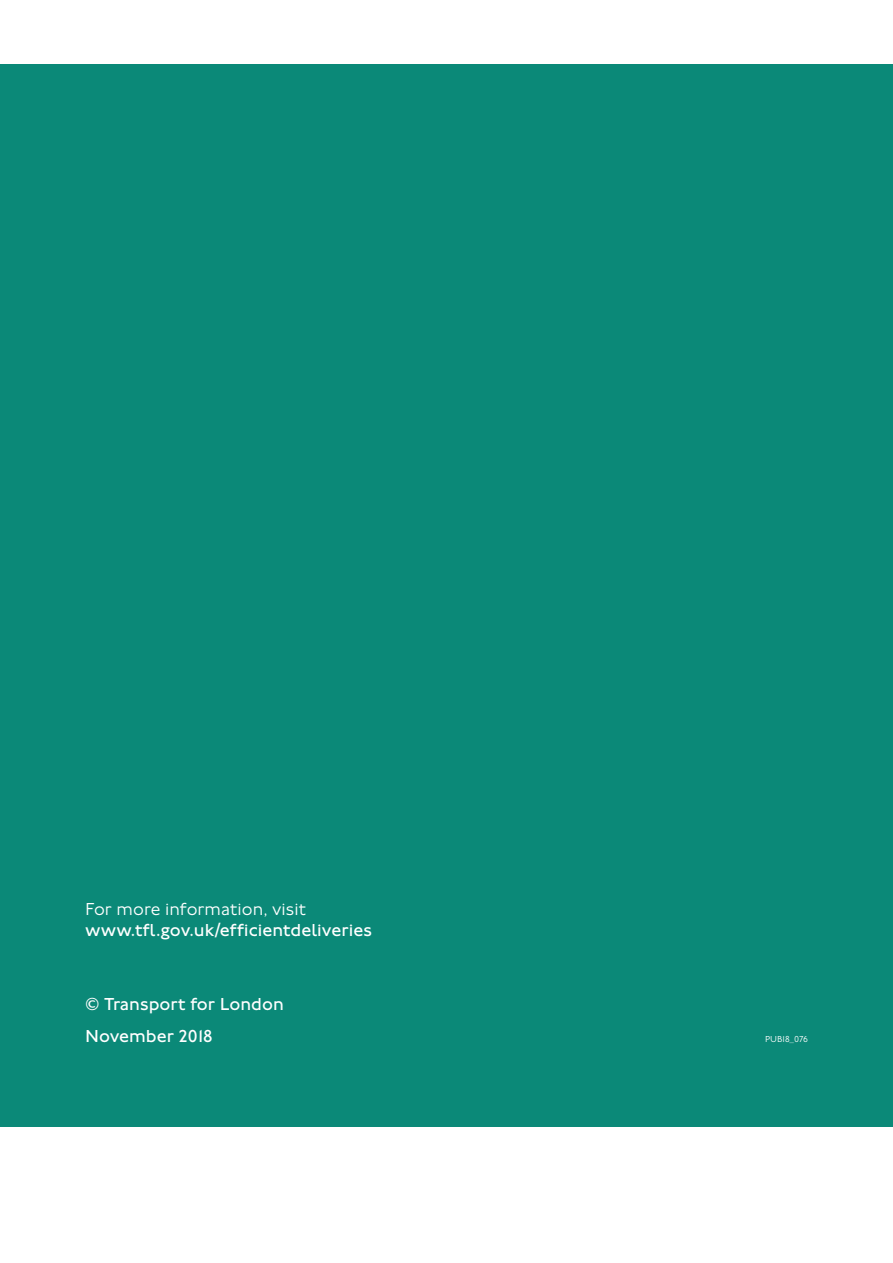
<style>
.page{position:relative;width:893px;height:1263px;background:#fff}
.page>*{position:absolute;margin:0;border:0;box-sizing:border-box;transform-origin:0 0}
.Body_12_14_90pc{font:18px/21px "Johnston 100";letter-spacing:.005em;color:#fff}
.TfL_Address_detail_1{font:18px "Johnston 100";color:#fff}
.t1{font:300 9px "Johnston 100";color:#fff}
.s1{font-weight:300}
</style>
<div class="page">
<div style="left:0;top:64px;width:893px;height:1063px;background:#0b8978"></div>
<p class="Body_12_14_90pc" style="left:85px;top:898px;width:289px"><span class="s1">For more information, visit </span>www.tfl.gov.uk/efficientdeliveries</p>
<p class="TfL_Address_detail_1" style="left:85px;top:994px;width:200px">© Transport for London</p>
<p class="TfL_Address_detail_1" style="left:85px;top:1026px;width:129px">November 2018</p>
<p class="t1" style="left:765px;top:1034px;width:44px">PUB18_076</p>
</div>
